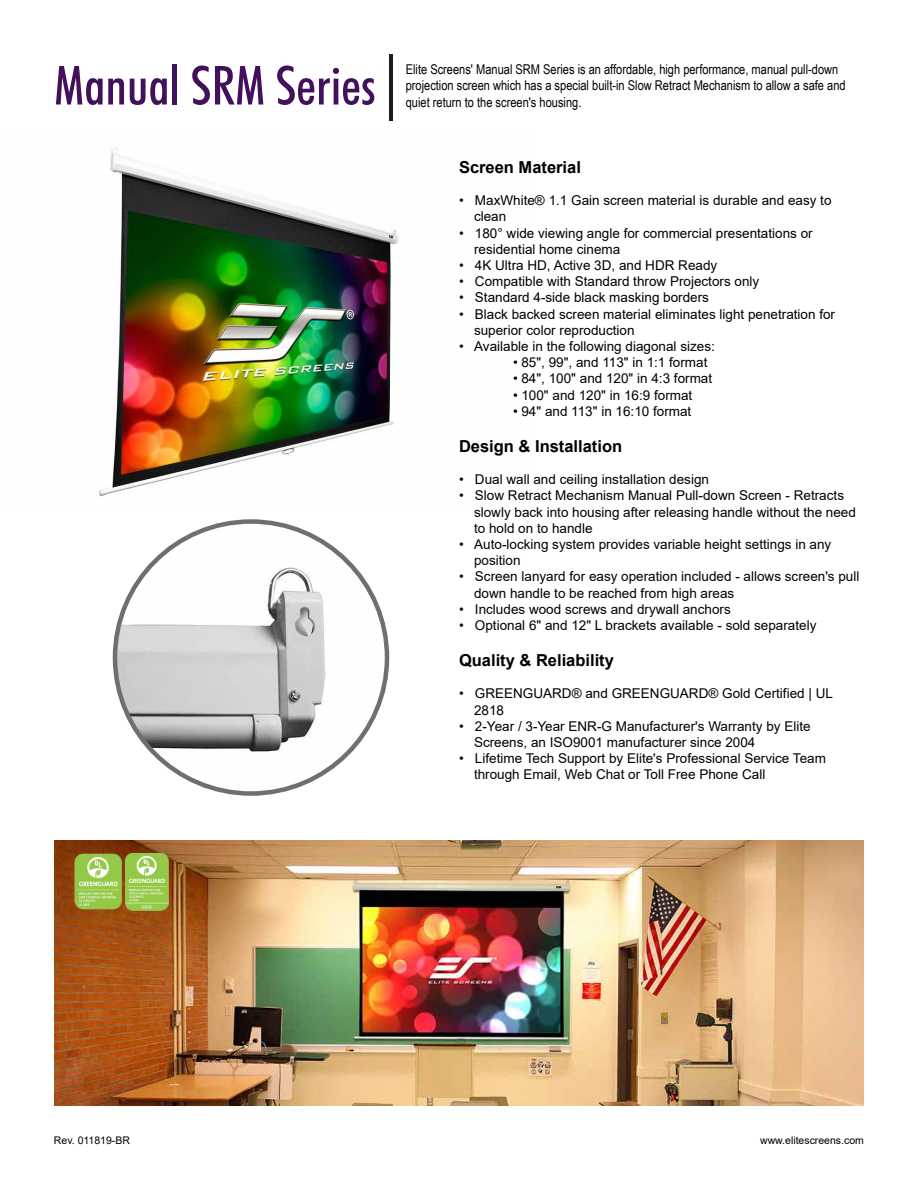
<style>
.page{position:relative;width:918px;height:1188px;background:#fff}
.page>*{position:absolute;margin:0;border:0;box-sizing:border-box;transform-origin:0 0}
.t1{font:500 condensed 54px "Futura BT";color:#43105b}
.t2{font:700 16.5px "Arial";color:#000}
.t3{font:13.5px/16.2px "Arial";color:#000}
.t4{font:13.5px/16.2px "Arial Narrow";color:#000}
.t5{font:10.5px "Arial";color:#000}
</style>
<div class="page">
<img style="left:99px;top:147px;width:300px;height:349px">
<img style="left:115px;top:522px;width:272px;height:272px;border-radius:136px">
<img style="left:54px;top:840px;width:810px;height:266px">
<img style="left:75px;top:852px;width:95px;height:59px">
<hr style="left:389px;top:54px;width:4px;height:66px;background:#1d1d1b">
<h1 class="t1" style="left:54px;top:53px;width:323px">Manual SRM Series</h1>
<p class="t4" style="left:406px;top:61px;width:441px">Elite Screens' Manual SRM Series is an affordable, high performance, manual pull-down projection screen which has a special built-in Slow Retract Mechanism to allow a safe and quiet return to the screen's housing.</p>
<p class="t2" style="left:459px;top:155px;width:123px">Screen Material</p>
<p class="t3" style="left:474px;top:192px;width:359px;text-indent:-15px">• MaxWhite® 1.1 Gain screen material is durable and easy to clean</p>
<p class="t3" style="left:474px;top:225px;width:340px;text-indent:-15px">• 180° wide viewing angle for commercial presentations or residential home cinema</p>
<p class="t3" style="left:459px;top:257px;width:260px">• 4K Ultra HD, Active 3D, and HDR Ready</p>
<p class="t3" style="left:459px;top:273px;width:302px">• Compatible with Standard throw Projectors only</p>
<p class="t3" style="left:459px;top:290px;width:252px">• Standard 4-side black masking borders</p>
<p class="t3" style="left:474px;top:306px;width:363px;text-indent:-15px">• Black backed screen material eliminates light penetration for superior color reproduction</p>
<p class="t3" style="left:459px;top:338px;width:257px">• Available in the following diagonal sizes:</p>
<p class="t3" style="left:513px;top:354px;width:196px">• 85", 99", and 113" in 1:1 format</p>
<p class="t3" style="left:513px;top:371px;width:201px">• 84", 100" and 120" in 4:3 format</p>
<p class="t3" style="left:513px;top:387px;width:181px">• 100" and 120" in 16:9 format</p>
<p class="t3" style="left:513px;top:403px;width:180px">• 94" and 113" in 16:10 format</p>
<p class="t2" style="left:459px;top:434px;width:165px">Design &amp; Installation</p>
<p class="t3" style="left:459px;top:471px;width:252px">• Dual wall and ceiling installation design</p>
<p class="t3" style="left:474px;top:488px;width:383px;text-indent:-15px">• Slow Retract Mechanism Manual Pull-down Screen - Retracts slowly back into housing after releasing handle without the need to hold on to handle</p>
<p class="t3" style="left:474px;top:536px;width:359px;text-indent:-15px">• Auto-locking system provides variable height settings in any position</p>
<p class="t3" style="left:474px;top:569px;width:387px;text-indent:-15px">• Screen lanyard for easy operation included - allows screen's pull down handle to be reached from high areas</p>
<p class="t3" style="left:459px;top:601px;width:273px">• Includes wood screws and drywall anchors</p>
<p class="t3" style="left:459px;top:617px;width:359px">• Optional 6" and 12" L brackets available - sold separately</p>
<p class="t2" style="left:459px;top:649px;width:156px">Quality &amp; Reliability</p>
<p class="t3" style="left:474px;top:686px;width:360px;text-indent:-15px">• GREENGUARD® and GREENGUARD® Gold Certified | UL<br>2818</p>
<p class="t3" style="left:474px;top:718px;width:338px;text-indent:-15px">• 2-Year / 3-Year ENR-G Manufacturer's Warranty by Elite<br>Screens, an ISO9001 manufacturer since 2004</p>
<p class="t3" style="left:474px;top:750px;width:353px;text-indent:-15px">• Lifetime Tech Support by Elite's Professional Service Team through Email, Web Chat or Toll Free Phone Call</p>
<p class="t5" style="left:54px;top:1134px;width:78px">Rev. 011819-BR</p>
<p class="t5" style="left:760px;top:1134px;width:105px">www.elitescreens.com</p>
</div>
